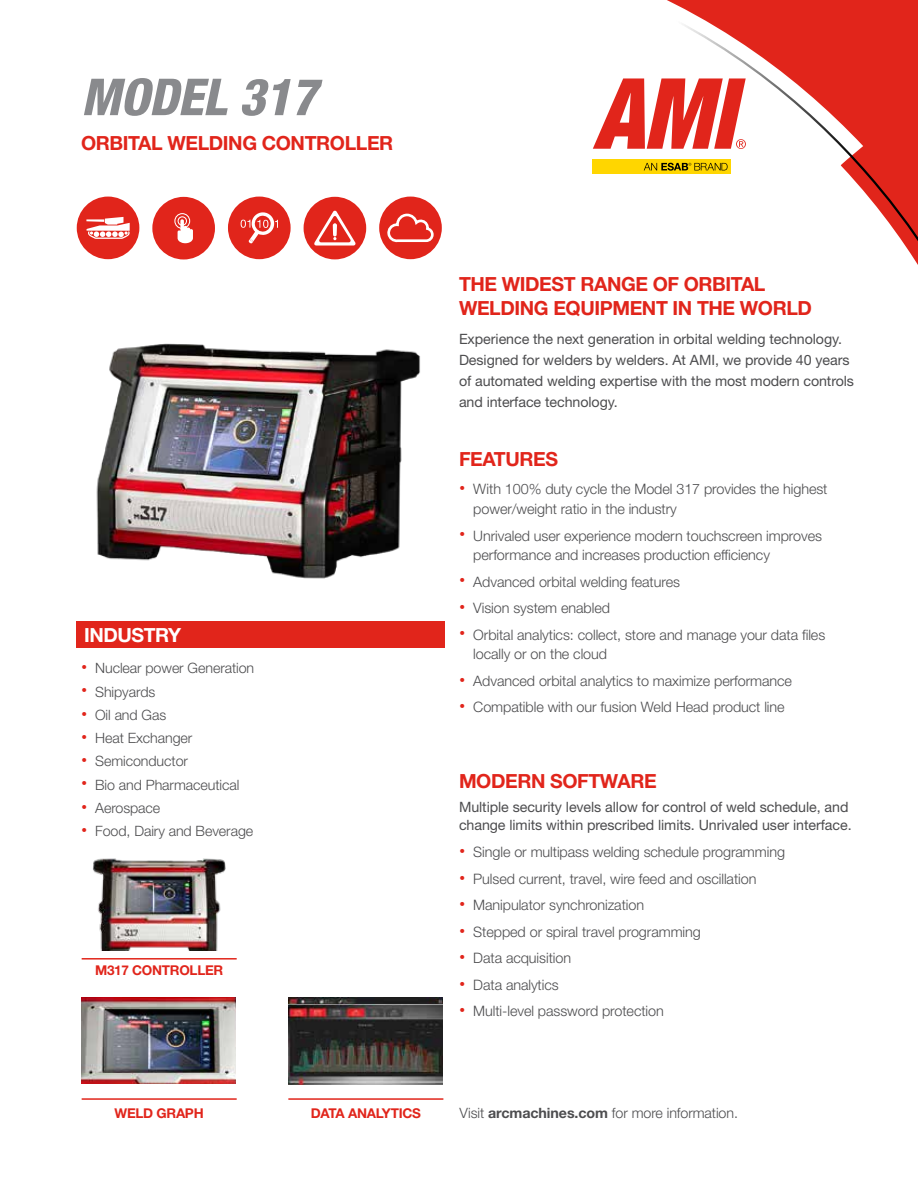
<style>
.page{position:relative;width:918px;height:1188px;background:#fff}
.page>*{position:absolute;margin:0;border:0;box-sizing:border-box;transform-origin:0 0}
.t1{font:italic 800 condensed 51px "Helvetica Neue LT Pro";letter-spacing:-.01em;color:#898a8d}
.t2{font:700 19.5px/24px "Helvetica Neue LT Pro";letter-spacing:-.02em;color:#e1251b}
.t3{font:700 19.5px "Helvetica Neue LT Pro";letter-spacing:-.02em;color:#fff}
.t4{font:300 14.4px/19.6px "Helvetica Neue LT Pro";letter-spacing:-.005em;color:#4d4d4f}
.t5{font:14.25px/21px "Helvetica Neue LT Pro";letter-spacing:-.005em;color:#4d4d4f}
.t6{font:300 14.25px "Helvetica Neue LT Pro";letter-spacing:-.005em;color:#4d4d4f}
.t7{font:700 13.5px "Helvetica Neue LT Pro";letter-spacing:-.02em;color:#e1251b}
.s1{font-weight:700}
</style>
<div class="page">
<div style="left:77px;top:621px;width:368px;height:27px;background:#e1251b"></div>
<svg style="left:667px;top:0;width:251px;height:265px"></svg>
<div style="left:592px;top:159px;width:139px;height:15px;background:#ffd600"></div>
<svg style="left:644px;top:163px;width:84px;height:8px"></svg>
<svg style="left:593px;top:78px;width:153px;height:71px"></svg>
<img style="left:96px;top:343px;width:324px;height:236px">
<img style="left:93px;top:858px;width:133px;height:92px">
<hr style="left:82px;top:958px;width:155px;height:2px;background:#e1251b">
<hr style="left:82px;top:1098px;width:155px;height:2px;background:#e1251b">
<hr style="left:288px;top:1098px;width:155px;height:2px;background:#e1251b">
<div style="left:77px;top:197px;width:62px;height:62px;background:#e1251b;border-radius:50%"></div>
<div style="left:379px;top:197px;width:63px;height:62px;background:#e1251b;border-radius:50%"></div>
<img style="left:289px;top:997px;width:154px;height:88px">
<img style="left:288px;top:1005px;width:154px;height:80px">
<div style="left:152px;top:197px;width:63px;height:63px;background:#e1251b;border-radius:50%"></div>
<div style="left:228px;top:197px;width:63px;height:62px;background:#e1251b;border-radius:50%"></div>
<svg style="left:86px;top:217px;width:44px;height:22px"></svg>
<svg style="left:387px;top:213px;width:47px;height:30px"></svg>
<div style="left:304px;top:197px;width:62px;height:62px;background:#e1251b;border-radius:50%"></div>
<svg style="left:241px;top:212px;width:37px;height:32px"></svg>
<svg style="left:174px;top:213px;width:19px;height:30px"></svg>
<img style="left:82px;top:997px;width:154px;height:87px">
<svg style="left:314px;top:210px;width:42px;height:36px"></svg>
<h1 class="t1" style="left:81px;top:61px;width:238px">MODEL 317</h1>
<h2 class="t2" style="left:81px;top:130px;width:314px">ORBITAL WELDING CONTROLLER</h2>
<h2 class="t3" style="left:84px;top:622px;width:99px">INDUSTRY</h2>
<p class="t6" style="left:82px;top:660px;width:174px"><sup>•</sup> Nuclear power Generation</p>
<p class="t6" style="left:82px;top:683px;width:75px"><sup>•</sup> Shipyards</p>
<p class="t6" style="left:82px;top:706px;width:86px"><sup>•</sup> Oil and Gas</p>
<p class="t6" style="left:82px;top:729px;width:112px"><sup>•</sup> Heat Exchanger</p>
<p class="t6" style="left:82px;top:753px;width:108px"><sup>•</sup> Semiconductor</p>
<p class="t6" style="left:82px;top:776px;width:159px"><sup>•</sup> Bio and Pharmaceutical</p>
<p class="t6" style="left:82px;top:799px;width:80px"><sup>•</sup> Aerospace</p>
<p class="t6" style="left:82px;top:822px;width:173px"><sup>•</sup> Food, Dairy and Beverage</p>
<p class="t7" style="left:95px;top:962px;width:130px">M317 CONTROLLER</p>
<p class="t7" style="left:115px;top:1104px;width:91px">WELD GRAPH</p>
<p class="t7" style="left:311px;top:1104px;width:111px">DATA ANALYTICS</p>
<h2 class="t2" style="left:459px;top:272px;width:355px">THE WIDEST RANGE OF ORBITAL<br>WELDING EQUIPMENT IN THE WORLD</h2>
<p class="t5" style="left:459px;top:328px;width:397px">Experience the next generation in orbital welding technology.<br>Designed for welders by welders. At AMI, we provide 40 years of automated welding expertise with the most modern controls and interface technology.</p>
<h2 class="t2" style="left:459px;top:447px;width:101px">FEATURES</h2>
<p class="t4" style="left:473px;top:479px;width:356px;text-indent:-14px"><sup>•</sup> With 100% duty cycle the Model 317 provides the highest power/weight ratio in the industry</p>
<p class="t4" style="left:473px;top:525px;width:350px;text-indent:-14px"><sup>•</sup> Unrivaled user experience modern touchscreen improves performance and increases production efficiency</p>
<p class="t4" style="left:460px;top:571px;width:222px"><sup>•</sup> Advanced orbital welding features</p>
<p class="t4" style="left:460px;top:598px;width:152px"><sup>•</sup> Vision system enabled</p>
<p class="t4" style="left:473px;top:624px;width:354px;text-indent:-14px"><sup>•</sup> Orbital analytics: collect, store and manage your data files locally or on the cloud</p>
<p class="t4" style="left:460px;top:671px;width:334px"><sup>•</sup> Advanced orbital analytics to maximize performance</p>
<p class="t4" style="left:460px;top:697px;width:327px"><sup>•</sup> Compatible with our fusion Weld Head product line</p>
<h2 class="t2" style="left:459px;top:769px;width:199px">MODERN SOFTWARE</h2>
<p class="t5" style="left:459px;top:797px;width:394px;line-height:18px">Multiple security levels allow for control of weld schedule, and change limits within prescribed limits. Unrivaled user interface.</p>
<p class="t4" style="left:460px;top:842px;width:327px"><sup>•</sup> Single or multipass welding schedule programming</p>
<p class="t4" style="left:460px;top:869px;width:298px"><sup>•</sup> Pulsed current, travel, wire feed and oscillation</p>
<p class="t4" style="left:460px;top:895px;width:186px"><sup>•</sup> Manipulator synchronization</p>
<p class="t4" style="left:460px;top:922px;width:243px"><sup>•</sup> Stepped or spiral travel programming</p>
<p class="t4" style="left:460px;top:948px;width:113px"><sup>•</sup> Data acquisition</p>
<p class="t4" style="left:460px;top:975px;width:101px"><sup>•</sup> Data analytics</p>
<p class="t4" style="left:460px;top:1001px;width:206px"><sup>•</sup> Multi-level password protection</p>
<p class="t6" style="left:460px;top:1105px;width:280px">Visit <span class="s1">arcmachines.com</span> for more information.</p>
</div>
